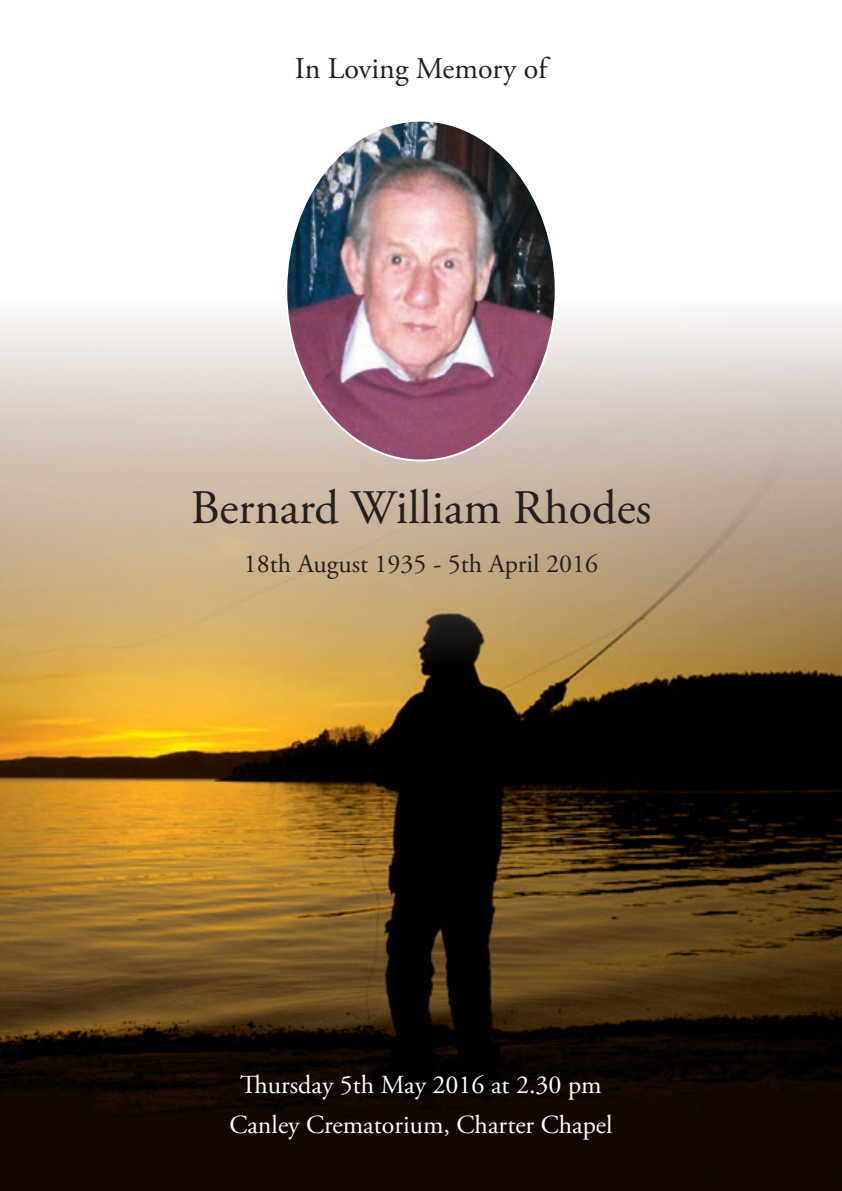
<style>
.page{position:relative;width:842px;height:1191px;background:#fff}
.page>*{position:absolute;margin:0;border:0;box-sizing:border-box;transform-origin:0 0}
.t1{font:48px "Adobe Garamond Pro";color:#231f20}
.t2{font:30px "Adobe Garamond Pro";color:#231f20}
.t3{font:26px/40px "Adobe Garamond Pro";color:#fff;text-align:center}
.t4{font:26px "Adobe Garamond Pro";color:#231f20}
</style>
<div class="page">
<img style="left:0;top:316px;width:842px;height:875px">
<img style="left:286px;top:123px;width:270px;height:337px">
<p class="t2" style="left:295px;top:51px;width:254px">In Loving Memory of</p>
<h1 class="t1" style="left:191px;top:479px;width:462px">Bernard William Rhodes</h1>
<p class="t4" style="left:244px;top:548px;width:356px">18th August 1935 - 5th April 2016</p>
<p class="t3" style="left:229px;top:1065px;width:385px">Thursday 5th May 2016 at 2.30 pm<br>Canley Crematorium, Charter Chapel</p>
</div>
